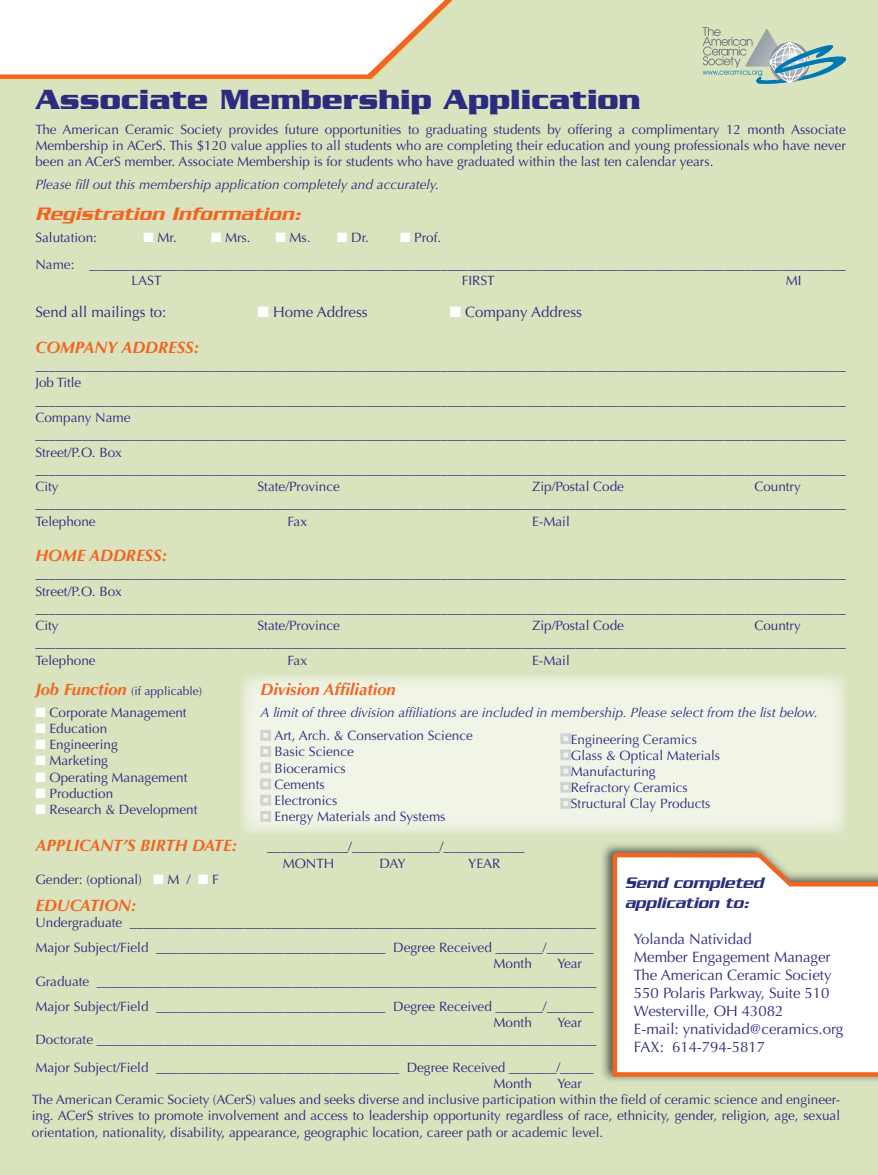
<style>
.page{position:relative;width:878px;height:1175px;background:#fff}
.page>*{position:absolute;margin:0;border:0;box-sizing:border-box;transform-origin:0 0}
.t1{font:700 30px "Serpentine";color:#2b2c7f}
.t2{font:italic 500 19.5px "Serpentine";letter-spacing:.01em;color:#f36421}
.t3{font:italic 700 16.5px "Optima";color:#f36421}
.t4{font:italic 500 16.5px/19.8px "Serpentine";letter-spacing:-.005em;color:#2b2c7f}
.t5{font:15px/18px "Optima";letter-spacing:-.005em;color:#2b2c7f}
.t6{font:13.5px/17.2px "Optima";color:#2b2c7f}
.t7{font:italic 13.5px "Optima";color:#2b2c7f}
.t8{font:12px "Optima";color:#2b2c7f}
.s1{color:#fff}
.s2{font-weight:700;font-style:italic;font-size:16.5px;color:#f36421}
.s3{color:#d1d2d4}
</style>
<div class="page">
<div style="left:0;top:0;width:878px;height:1174px;background:#d9e3be"></div>
<svg style="left:702px;top:27px;width:143px;height:57px;background:#b2c9ba"></svg>
<img style="left:600px;top:842px;width:278px;height:240px">
<svg style="left:608px;top:850px;width:270px;height:228px"></svg>
<img style="left:240px;top:674px;width:607px;height:161px">
<h1 class="t1" style="left:35px;top:82px;width:606px">Associate Membership Application</h1>
<p class="t6" style="left:35px;top:121px;width:811px;line-height:16.2px;text-align:justify">The American Ceramic Society provides future opportunities to graduating students by offering a complimentary 12 month Associate Membership in ACerS. This $120 value applies to all students who are completing their education and young professionals who have never been an ACerS member. Associate Membership is for students who have graduated within the last ten calendar years.</p>
<p class="t7" style="left:35px;top:177px;width:405px">Please fill out this membership application completely and accurately.</p>
<h2 class="t2" style="left:35px;top:203px;width:267px">Registration Information:</h2>
<p class="t6" style="left:35px;top:229px;width:63px">Salutation:</p>
<p class="t6" style="left:143px;top:229px;width:35px"><span class="s1">■</span> Mr.</p>
<p class="t6" style="left:211px;top:229px;width:41px"><span class="s1">■</span> Mrs.</p>
<p class="t6" style="left:275px;top:229px;width:37px"><span class="s1">■</span> Ms.</p>
<p class="t6" style="left:337px;top:229px;width:33px"><span class="s1">■</span> Dr.</p>
<p class="t6" style="left:35px;top:224px;width:811px;line-height:27px;text-indent:365px"><span class="s1">■</span> Prof.<br>Name: ________________________________________________________________________________________________________________</p>
<p class="t6" style="left:131px;top:272px;width:32px">LAST</p>
<p class="t6" style="left:461px;top:272px;width:35px">FIRST</p>
<p class="t6" style="left:785px;top:272px;width:17px">MI</p>
<p class="t5" style="left:35px;top:303px;width:132px">Send all mailings to:</p>
<p class="t5" style="left:257px;top:303px;width:112px"><span class="s1">■</span> Home Address</p>
<p class="t5" style="left:449px;top:303px;width:134px"><span class="s1">■</span> Company Address</p>
<p class="t3" style="left:35px;top:337px;width:165px">COMPANY ADDRESS:</p>
<p class="t6" style="left:35px;top:357px;width:811px">________________________________________________________________________________________________________________________ Job Title ________________________________________________________________________________________________________________________ Company Name ________________________________________________________________________________________________________________________ Street/P.O. Box ________________________________________________________________________________________________________________________ City</p>
<p class="t6" style="left:257px;top:478px;width:84px">State/Province</p>
<p class="t6" style="left:532px;top:478px;width:93px">Zip/Postal Code</p>
<p class="t6" style="left:35px;top:478px;width:812px;text-indent:718px">Country ________________________________________________________________________________________________________________________<br>Telephone</p>
<p class="t6" style="left:287px;top:512px;width:21px">Fax</p>
<p class="t6" style="left:532px;top:512px;width:39px">E-Mail</p>
<p class="t3" style="left:35px;top:546px;width:133px">HOME ADDRESS:</p>
<p class="t6" style="left:35px;top:565px;width:811px">________________________________________________________________________________________________________________________ Street/P.O. Box ________________________________________________________________________________________________________________________ City</p>
<p class="t6" style="left:257px;top:617px;width:84px">State/Province</p>
<p class="t6" style="left:532px;top:617px;width:93px">Zip/Postal Code</p>
<p class="t6" style="left:35px;top:617px;width:812px;text-indent:718px">Country ________________________________________________________________________________________________________________________<br>Telephone</p>
<p class="t6" style="left:287px;top:651px;width:21px">Fax</p>
<p class="t6" style="left:532px;top:651px;width:39px">E-Mail</p>
<p class="t8" style="left:35px;top:684px;width:168px"><span class="s2">Job Function</span> (if applicable)</p>
<p class="t6" style="left:35px;top:704px;width:153px"><span class="s1">■</span> Corporate Management</p>
<p class="t6" style="left:35px;top:720px;width:73px"><span class="s1">■</span> Education</p>
<p class="t6" style="left:35px;top:736px;width:84px"><span class="s1">■</span> Engineering</p>
<p class="t6" style="left:35px;top:752px;width:74px"><span class="s1">■</span> Marketing</p>
<p class="t6" style="left:35px;top:768px;width:153px"><span class="s1">■</span> Operating Management</p>
<p class="t6" style="left:35px;top:785px;width:79px"><span class="s1">■</span> Production</p>
<p class="t6" style="left:35px;top:801px;width:163px"><span class="s1">■</span> Research &amp; Development</p>
<p class="t3" style="left:260px;top:680px;width:137px">Division Affiliation</p>
<p class="t7" style="left:260px;top:704px;width:558px">A limit of three division affiliations are included in membership. Please select from the list below.</p>
<p class="t6" style="left:260px;top:727px;width:214px"><span class="s3">■</span> Art, Arch. &amp; Conservation Science</p>
<p class="t6" style="left:260px;top:743px;width:95px"><span class="s3">■</span> Basic Science</p>
<p class="t6" style="left:260px;top:759px;width:87px"><span class="s3">■</span> Bioceramics</p>
<p class="t6" style="left:260px;top:775px;width:66px"><span class="s3">■</span> Cements</p>
<p class="t6" style="left:260px;top:792px;width:78px"><span class="s3">■</span> Electronics</p>
<p class="t6" style="left:260px;top:808px;width:186px"><span class="s3">■</span> Energy Materials and Systems</p>
<p class="t6" style="left:560px;top:730px;width:138px"><span class="s3">■</span>Engineering Ceramics</p>
<p class="t6" style="left:560px;top:746px;width:161px"><span class="s3">■</span>Glass &amp; Optical Materials</p>
<p class="t6" style="left:560px;top:763px;width:96px"><span class="s3">■</span>Manufacturing</p>
<p class="t6" style="left:560px;top:779px;width:129px"><span class="s3">■</span>Refractory Ceramics</p>
<p class="t6" style="left:560px;top:795px;width:151px"><span class="s3">■</span>Structural Clay Products</p>
<p class="t3" style="left:35px;top:836px;width:203px">APPLICANT’S BIRTH DATE:</p>
<p class="t6" style="left:283px;top:838px;width:243px;line-height:16.2px;text-indent:-15px">____________/_____________/____________<br>MONTH</p>
<p class="t6" style="left:379px;top:854px;width:28px">DAY</p>
<p class="t6" style="left:468px;top:854px;width:34px">YEAR</p>
<p class="t6" style="left:35px;top:870px;width:185px">Gender: (optional) <span class="s1">■</span> M / <span class="s1">■</span> F</p>
<p class="t3" style="left:35px;top:895px;width:103px">EDUCATION:</p>
<p class="t6" style="left:35px;top:910px;width:562px;line-height:25.2px">Undergraduate _____________________________________________________________________<br>Major Subject/Field __________________________________ Degree Received _______/_______</p>
<p class="t6" style="left:493px;top:955px;width:40px">Month</p>
<p class="t6" style="left:557px;top:955px;width:26px">Year</p>
<p class="t6" style="left:493px;top:998px;width:102px;line-height:16.2px;text-indent:-458px">Major Subject/Field __________________________________ Degree Received _______/_______<br>Month</p>
<p class="t6" style="left:35px;top:1014px;width:562px;text-indent:522px">Year<br>Doctorate __________________________________________________________________________</p>
<p class="t6" style="left:493px;top:1059px;width:102px;line-height:16.2px;text-indent:-458px">Major Subject/Field ____________________________________ Degree Received _______/_____<br>Month</p>
<p class="t6" style="left:557px;top:1074px;width:26px">Year</p>
<p class="t4" style="left:625px;top:872px;width:140px">Send completed application to:</p>
<p class="t5" style="left:634px;top:930px;width:211px">Yolanda Natividad<br>Member Engagement Manager<br>The American Ceramic Society<br>550 Polaris Parkway, Suite 510<br>Westerville, OH 43082<br>E-mail: ynatividad@ceramics.org<br>FAX: 614-794-5817</p>
<p class="t6" style="left:32px;top:1091px;width:809px;line-height:16.2px;text-align:justify">The American Ceramic Society (ACerS) values and seeks diverse and inclusive participation within the field of ceramic science and engineer&shy;ing. ACerS strives to promote involvement and access to leadership opportunity regardless of race, ethnicity, gender, religion, age, sexual orientation, nationality, disability, appearance, geographic location, career path or academic level.</p>
</div>
